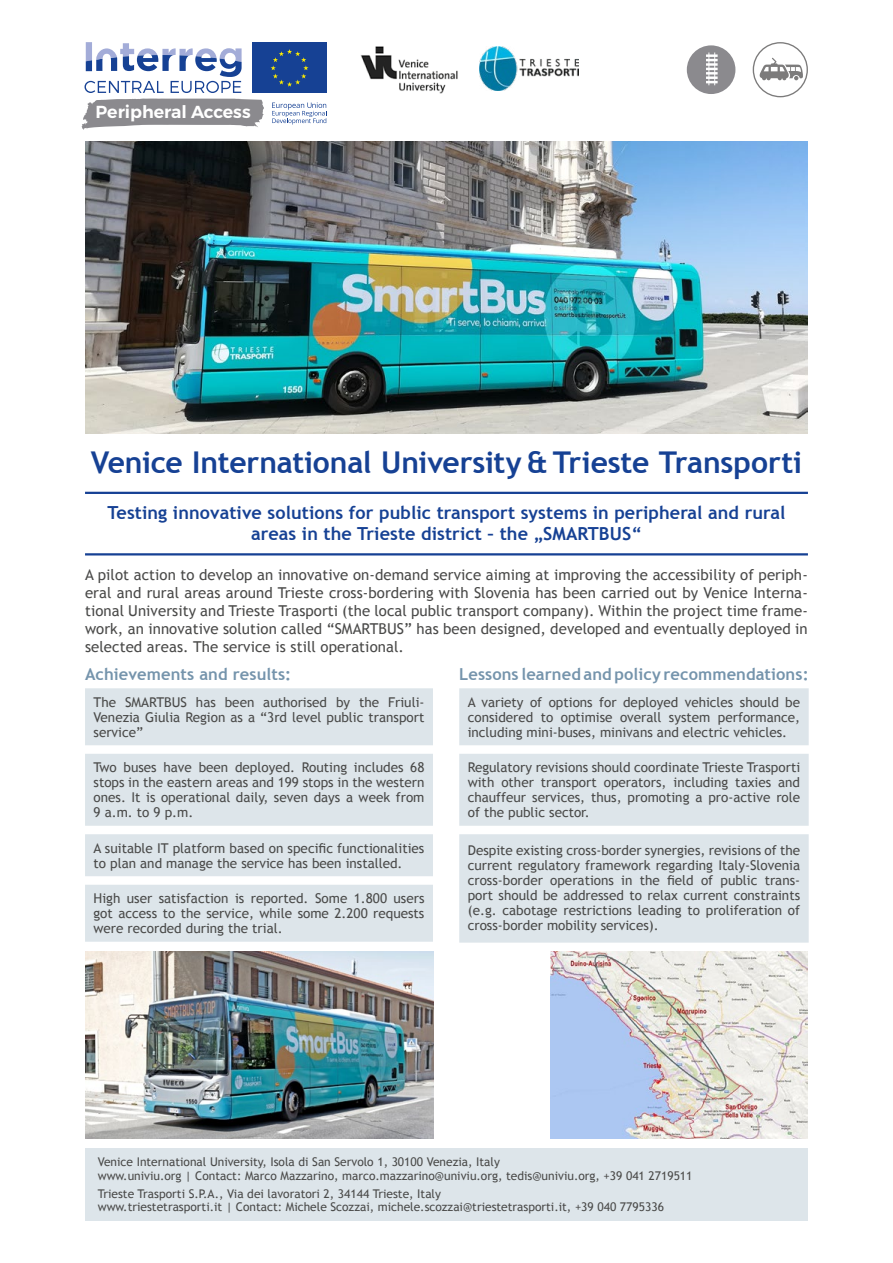
<style>
.page{position:relative;width:893px;height:1263px;background:#fff}
.page>*{position:absolute;margin:0;border:0;box-sizing:border-box;transform-origin:0 0}
.Headline_Small{font:700 30px "Trebuchet MS";letter-spacing:-.005em;color:#164194}
.suhead_mit_Linien{font:700 18px/21px "Trebuchet MS";letter-spacing:.005em;color:#164194;text-align:center}
.t1{font:600 17.4px "Montserrat";color:#fff}
.Subhead_Einleitung{font:700 16.5px "Trebuchet MS";letter-spacing:.005em;color:#7594ac}
.Einleitung{font:15px/18px "Trebuchet MS";letter-spacing:.005em;color:#4a4a49;text-align:justify}
.Lauftext_Kasten{font:13.5px/15px "Trebuchet MS";color:#4a4a49;text-align:justify}
.lauf_text_kleiner{font:12px "Trebuchet MS";color:#4a4a49}
</style>
<div class="page">
<div style="left:684px;top:43px;width:54px;height:54px;border:2px solid #fff;border-radius:50%"></div>
<svg style="left:686px;top:44px;width:51px;height:51px"></svg>
<div style="left:753px;top:42px;width:55px;height:55px;border:1px solid #7c7b7b;border-radius:50%"></div>
<svg style="left:760px;top:58px;width:43px;height:23px"></svg>
<hr style="left:85px;top:492px;width:723px;height:2px;background:#164194">
<hr style="left:85px;top:553px;width:723px;height:2px;background:#164194">
<svg style="left:85px;top:688px;width:348px;height:254px;background:#e0e7ec"></svg>
<svg style="left:459px;top:688px;width:350px;height:254px;background:#dfe6eb"></svg>
<svg style="left:82px;top:99px;width:182px;height:31px"></svg>
<div style="left:252px;top:42px;width:75px;height:51px;background:#164194"></div>
<svg style="left:271px;top:49px;width:37px;height:38px"></svg>
<svg style="left:85px;top:42px;width:157px;height:51px"></svg>
<svg style="left:272px;top:102px;width:55px;height:23px"></svg>
<div style="left:85px;top:1148px;width:723px;height:72px;background:#dde5ea"></div>
<img style="left:85px;top:141px;width:723px;height:292px">
<img style="left:85px;top:952px;width:349px;height:186px">
<img style="left:550px;top:952px;width:258px;height:186px">
<img style="left:360px;top:46px;width:98px;height:48px">
<img style="left:480px;top:46px;width:99px;height:44px">
<p class="t1" style="left:96px;top:101px;width:157px">Peripheral Access</p>
<p class="Headline_Small" style="left:91px;top:444px;width:713px">Venice International University &amp; Trieste Transporti</p>
<p class="suhead_mit_Linien" style="left:108px;top:503px;width:679px">Testing innovative solutions for public transport systems in peripheral and rural areas in the Trieste district – the „SMARTBUS“</p>
<p class="Einleitung" style="left:85px;top:566px;width:724px">A pilot action to develop an innovative on-demand service aiming at improving the accessibility of periph&shy;eral and rural areas around Trieste cross-bordering with Slovenia has been carried out by Venice Interna&shy;tional University and Trieste Trasporti (the local public transport company). Within the project time frame&shy;work, an innovative solution called “SMARTBUS” has been designed, developed and eventually deployed in selected areas. The service is still operational.</p>
<p class="Subhead_Einleitung" style="left:85px;top:664px;width:208px">Achievements and results:</p>
<p class="Lauftext_Kasten" style="left:94px;top:695px;width:332px">The SMARTBUS has been authorised by the Friuli-Venezia Giulia Region as a “3rd level public transport service”</p>
<p class="Lauftext_Kasten" style="left:94px;top:760px;width:332px">Two buses have been deployed. Routing includes 68 stops in the eastern areas and 199 stops in the western ones. It is operational daily, seven days a week from 9 a.m. to 9 p.m.</p>
<p class="Lauftext_Kasten" style="left:94px;top:841px;width:332px">A suitable IT platform based on specific functionalities to plan and manage the service has been installed.</p>
<p class="Lauftext_Kasten" style="left:94px;top:891px;width:332px">High user satisfaction is reported. Some 1.800 users got access to the service, while some 2.200 requests were recorded during the trial.</p>
<p class="Subhead_Einleitung" style="left:459px;top:664px;width:351px">Lessons learned and policy recommendations:</p>
<p class="Lauftext_Kasten" style="left:468px;top:695px;width:334px">A variety of options for deployed vehicles should be considered to optimise overall system performance, including mini-buses, minivans and electric vehicles.</p>
<p class="Lauftext_Kasten" style="left:468px;top:760px;width:334px">Regulatory revisions should coordinate Trieste Trasporti with other transport operators, including taxies and chauffeur services, thus, promoting a pro-active role of the public sector.</p>
<p class="Lauftext_Kasten" style="left:468px;top:843px;width:334px">Despite existing cross-border synergies, revisions of the current regulatory framework regarding Italy-Slovenia cross-border operations in the field of public trans&shy;port should be addressed to relax current constraints (e.g. cabotage restrictions leading to proliferation of cross-border mobility services).</p>
<p class="lauf_text_kleiner" style="left:98px;top:1155px;width:404px">Venice International University, Isola di San Servolo 1, 30100 Venezia, Italy</p>
<p class="lauf_text_kleiner" style="left:98px;top:1168px;width:596px">www.univiu.org | Contact: Marco Mazzarino, marco.mazzarino@univiu.org, tedis@univiu.org, +39 041 2719511</p>
<p class="lauf_text_kleiner" style="left:98px;top:1186px;width:345px">Trieste Trasporti S.P.A., Via dei lavoratori 2, 34144 Trieste, Italy</p>
<p class="lauf_text_kleiner" style="left:98px;top:1200px;width:568px">www.triestetrasporti.it | Contact: Michele Scozzai, michele.scozzai@triestetrasporti.it, +39 040 7795336</p>
</div>
